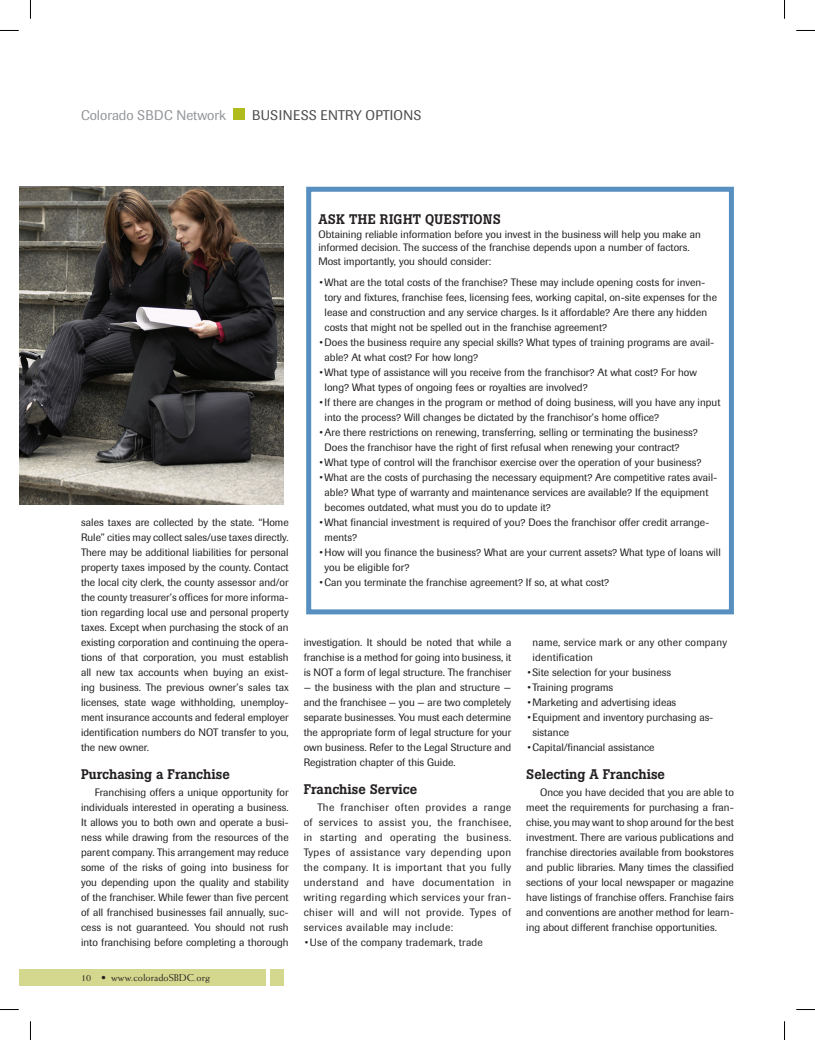
<style>
.page{position:relative;width:815px;height:1040px;background:#fff}
.page>*{position:absolute;margin:0;border:0;box-sizing:border-box;transform-origin:0 0}
.t1{font:13.88px "Imago";letter-spacing:.02em;color:#4b4c4d}
.t2{font:13.88px "Imago";color:#939598}
.t3{font:500 13.75px "Boton";color:#231f20}
.t4{font:500 13.75px "Boton";letter-spacing:.02em;color:#231f20}
.t5{font:10.62px/15px "Imago";color:#231f20}
.t6{font:10.62px/15px "Imago";letter-spacing:.02em;color:#231f20}
.t7{font:10px "Weiss";color:#231f20}
</style>
<div class="page">
<div style="left:19px;top:969px;width:265px;height:16px;background:#d4d88e"></div>
<hr style="left:266px;top:968px;width:3px;height:19px;background:#fff">
<div style="left:233px;top:109px;width:11px;height:11px;background:#b0bb1d"></div>
<div style="left:306px;top:187px;width:428px;height:427px;border:5px solid #568fc0"></div>
<img style="left:19px;top:187px;width:265px;height:317px">
<svg style="left:0;top:30px;width:19px;height:1px"></svg>
<svg style="left:796px;top:30px;width:19px;height:1px"></svg>
<svg style="left:0;top:1009px;width:19px;height:1px"></svg>
<svg style="left:796px;top:1009px;width:19px;height:1px"></svg>
<svg style="left:30px;top:0;width:1px;height:19px"></svg>
<svg style="left:30px;top:1021px;width:1px;height:19px"></svg>
<svg style="left:784px;top:0;width:1px;height:19px"></svg>
<svg style="left:784px;top:1021px;width:1px;height:19px"></svg>
<h1 class="t2" style="left:81px;top:107px;width:146px">Colorado SBDC Network</h1>
<h1 class="t1" style="left:252px;top:107px;width:171px">BUSINESS ENTRY OPTIONS</h1>
<p class="t5" style="left:81px;top:514px;width:209px;text-align:justify">sales taxes are collected by the state. “Home Rule” cities may collect sales/use taxes directly.<br>There may be additional liabilities for personal property taxes imposed by the county. Contact the local city clerk, the county assessor and/or the county treasurer’s offices for more informa&shy;tion regarding local use and personal property taxes. Except when purchasing the stock of an existing corporation and continuing the opera&shy;tions of that corporation, you must establish all new tax accounts when buying an exist&shy;ing business. The previous owner’s sales tax licenses, state wage withholding, unemploy&shy;ment insurance accounts and federal employer identification numbers do NOT transfer to you, the new owner.</p>
<p class="t3" style="left:81px;top:766px;width:150px">Purchasing a Franchise</p>
<p class="t5" style="left:81px;top:784px;width:209px;text-align:justify;text-indent:14px">Franchising offers a unique opportunity for individuals interested in operating a business.<br>It allows you to both own and operate a busi&shy;ness while drawing from the resources of the parent company. This arrangement may reduce some of the risks of going into business for you depending upon the quality and stability of the franchiser. While fewer than five percent of all franchised businesses fail annually, suc&shy;cess is not guaranteed. You should not rush into franchising before completing a thorough</p>
<p class="t7" style="left:81px;top:972px;width:130px">10 • www.coloradoSBDC.org</p>
<p class="t4" style="left:318px;top:211px;width:184px">ASK THE RIGHT QUESTIONS</p>
<p class="t5" style="left:318px;top:227px;width:384px;line-height:13.5px">Obtaining reliable information before you invest in the business will help you make an informed decision. The success of the franchise depends upon a number of factors.<br>Most importantly, you should consider:</p>
<p class="t5" style="left:325px;top:274px;width:394px;text-indent:-5px">• What are the total costs of the franchise? These may include opening costs for inven&shy;tory and fixtures, franchise fees, licensing fees, working capital, on-site expenses for the lease and construction and any service charges. Is it affordable? Are there any hidden costs that might not be spelled out in the franchise agreement?</p>
<p class="t5" style="left:325px;top:334px;width:391px;text-indent:-5px">• Does the business require any special skills? What types of training programs are avail&shy;able? At what cost? For how long?</p>
<p class="t5" style="left:325px;top:364px;width:374px;text-indent:-5px">• What type of assistance will you receive from the franchisor? At what cost? For how long? What types of ongoing fees or royalties are involved?</p>
<p class="t5" style="left:325px;top:394px;width:397px;text-indent:-5px">• If there are changes in the program or method of doing business, will you have any input into the process? Will changes be dictated by the franchisor’s home office?</p>
<p class="t5" style="left:325px;top:424px;width:375px;text-indent:-5px">• Are there restrictions on renewing, transferring, selling or terminating the business?<br>Does the franchisor have the right of first refusal when renewing your contract?</p>
<p class="t5" style="left:320px;top:454px;width:383px">• What type of control will the franchisor exercise over the operation of your business?</p>
<p class="t5" style="left:325px;top:469px;width:394px;text-indent:-5px">• What are the costs of purchasing the necessary equipment? Are competitive rates avail&shy;able? What type of warranty and maintenance services are available? If the equipment becomes outdated, what must you do to update it?</p>
<p class="t5" style="left:325px;top:514px;width:386px;text-indent:-5px">• What financial investment is required of you? Does the franchisor offer credit arrange&shy;ments?</p>
<p class="t5" style="left:325px;top:544px;width:398px;text-indent:-5px">• How will you finance the business? What are your current assets? What type of loans will you be eligible for?</p>
<p class="t5" style="left:320px;top:574px;width:291px">• Can you terminate the franchise agreement? If so, at what cost?</p>
<p class="t5" style="left:304px;top:634px;width:209px;text-align:justify">investigation. It should be noted that while a franchise is a method for going into business, it is NOT a form of legal structure. The franchiser</p>
<p class="t5" style="left:304px;top:679px;width:209px;text-align:justify">— the business with the plan and structure — and the franchisee — you — are two completely separate businesses. You must each determine the appropriate form of legal structure for your own business. Refer to the Legal Structure and Registration chapter of this Guide.</p>
<p class="t3" style="left:304px;top:781px;width:115px">Franchise Service</p>
<p class="t5" style="left:304px;top:799px;width:209px;text-align:justify;text-indent:14px">The franchiser often provides a range of services to assist you, the franchisee, in starting and operating the business.<br>Types of assistance vary depending upon the company. It is important that you fully understand and have documentation in writing regarding which services your fran&shy;chiser will and will not provide. Types of services available may include:</p>
<p class="t6" style="left:305px;top:934px;width:179px">• Use of the company trademark, trade</p>
<p class="t6" style="left:532px;top:634px;width:196px">name, service mark or any other company identification</p>
<p class="t5" style="left:527px;top:664px;width:145px">• Site selection for your business</p>
<p class="t5" style="left:527px;top:679px;width:87px">• Training programs</p>
<p class="t5" style="left:527px;top:694px;width:150px">• Marketing and advertising ideas</p>
<p class="t5" style="left:532px;top:709px;width:182px;text-indent:-5px">• Equipment and inventory purchasing as&shy;sistance</p>
<p class="t5" style="left:527px;top:739px;width:128px">• Capital/financial assistance</p>
<p class="t3" style="left:526px;top:766px;width:140px">Selecting A Franchise</p>
<p class="t5" style="left:526px;top:784px;width:209px;text-align:justify;text-indent:14px">Once you have decided that you are able to meet the requirements for purchasing a fran&shy;chise, you may want to shop around for the best investment. There are various publications and franchise directories available from bookstores and public libraries. Many times the classified sections of your local newspaper or magazine have listings of franchise offers. Franchise fairs and conventions are another method for learn&shy;ing about different franchise opportunities.</p>
</div>
